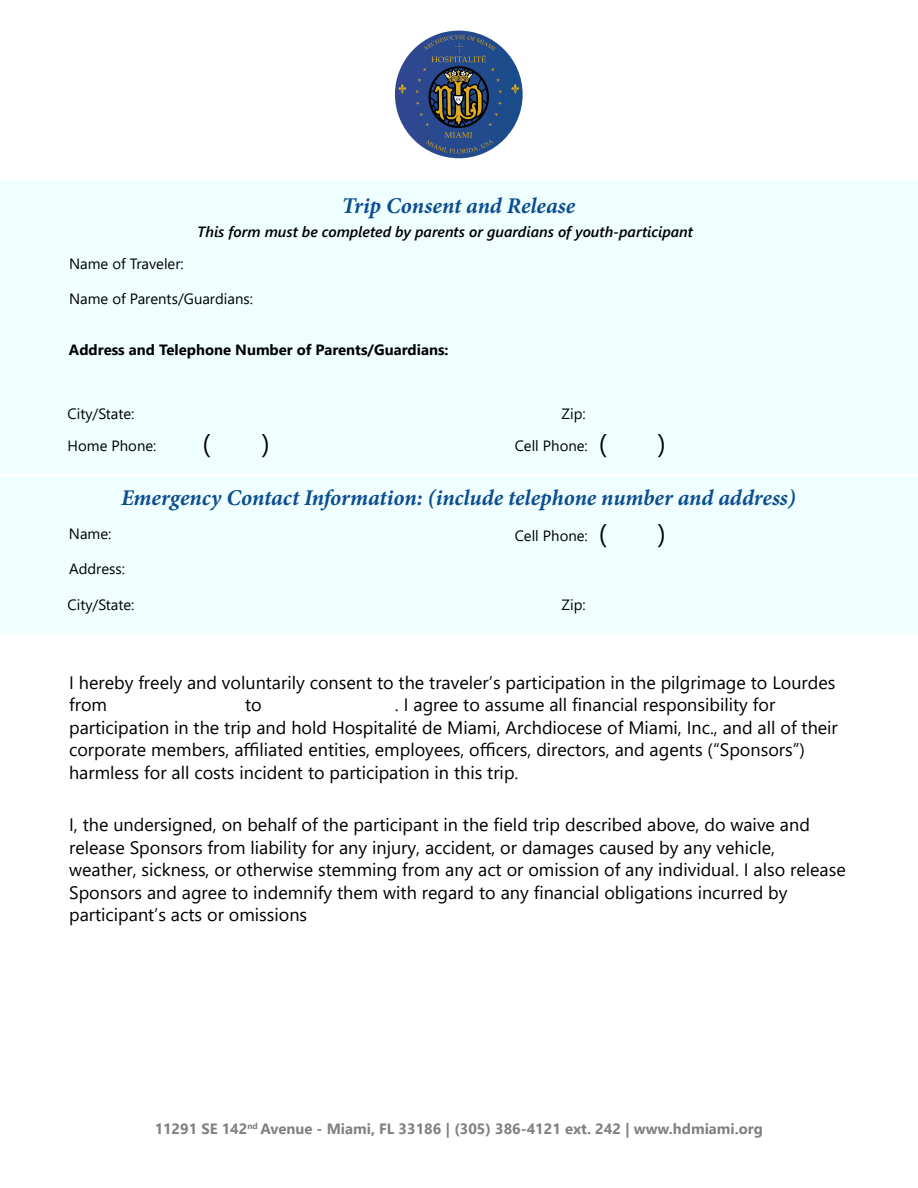
<style>
.page{position:relative;width:918px;height:1188px;background:#fff}
.page>*{position:absolute;margin:0;border:0;box-sizing:border-box;transform-origin:0 0}
.t1{font:italic 700 22.5px "Minion Pro";letter-spacing:-.005em;color:#0c4d90}
.t2{font:18px/22.5px "Segoe UI";color:#000}
.t3{font:700 14.85px "Segoe UI";color:#000}
.t4{font:14.85px "Segoe UI";color:#000}
.t5{font:italic 600 14.85px "Segoe UI";color:#000}
</style>
<div class="page">
<div style="left:0;top:181px;width:918px;height:293px;background:#efffff"></div>
<div style="left:0;top:477px;width:918px;height:156px;background:#efffff"></div>
<svg style="left:395px;top:31px;width:128px;height:127px;background:#274b8e"></svg>
<svg style="left:398px;top:84px;width:8px;height:10px"></svg>
<svg style="left:511px;top:84px;width:8px;height:10px"></svg>
<svg style="left:415px;top:35px;width:88px;height:118px;background:#3d5275"></svg>
<p class="t1" style="left:342px;top:190px;width:235px">Trip Consent and Release</p>
<p class="t5" style="left:197px;top:218px;width:497px">This form must be completed by parents or guardians of youth-participant</p>
<p class="t4" style="left:69px;top:250px;width:116px">Name of Traveler:</p>
<p class="t4" style="left:69px;top:284px;width:185px">Name of Parents/Guardians:</p>
<p class="t3" style="left:69px;top:336px;width:381px">Address and Telephone Number of Parents/Guardians:</p>
<p class="t4" style="left:68px;top:399px;width:68px">City/State:</p>
<p class="t4" style="left:68px;top:432px;width:90px">Home Phone:</p>
<p class="t4" style="left:562px;top:399px;width:26px">Zip:</p>
<p class="t4" style="left:515px;top:432px;width:75px">Cell Phone:</p>
<p class="t4" style="left:69px;top:520px;width:44px">Name:</p>
<p class="t1" style="left:121px;top:482px;width:676px">Emergency Contact Information: (include telephone number and address)</p>
<p class="t4" style="left:515px;top:522px;width:75px">Cell Phone:</p>
<p class="t4" style="left:69px;top:555px;width:57px">Address:</p>
<p class="t4" style="left:68px;top:591px;width:68px">City/State:</p>
<p class="t4" style="left:562px;top:591px;width:26px">Zip:</p>
<p class="t2" style="left:69px;top:669px;width:768px">I hereby freely and voluntarily consent to the traveler’s participation in the pilgrimage to Lourdes from</p>
<p class="t2" style="left:69px;top:692px;width:770px;text-indent:326px">. I agree to assume all financial responsibility for participation in the trip and hold Hospitalité de Miami, Archdiocese of Miami, Inc., and all of their corporate members, affiliated entities, employees, officers, directors, and agents (“Sponsors”) harmless for all costs incident to participation in this trip.</p>
<p class="t2" style="left:69px;top:812px;width:778px">I, the undersigned, on behalf of the participant in the field trip described above, do waive and release Sponsors from liability for any injury, accident, or damages caused by any vehicle, weather, sickness, or otherwise stemming from any act or omission of any individual. I also release Sponsors and agree to indemnify them with regard to any financial obligations incurred by participant’s acts or omissions</p>
<p class="t2" style="left:245px;top:692px;width:18px">to</p>
<p class="t3" style="left:155px;top:1115px;width:610px">11291 SE 142<sup>nd</sup> Avenue - Miami, FL 33186 | (305) 386-4121 ext. 242 | www.hdmiami.org</p>
</div>
